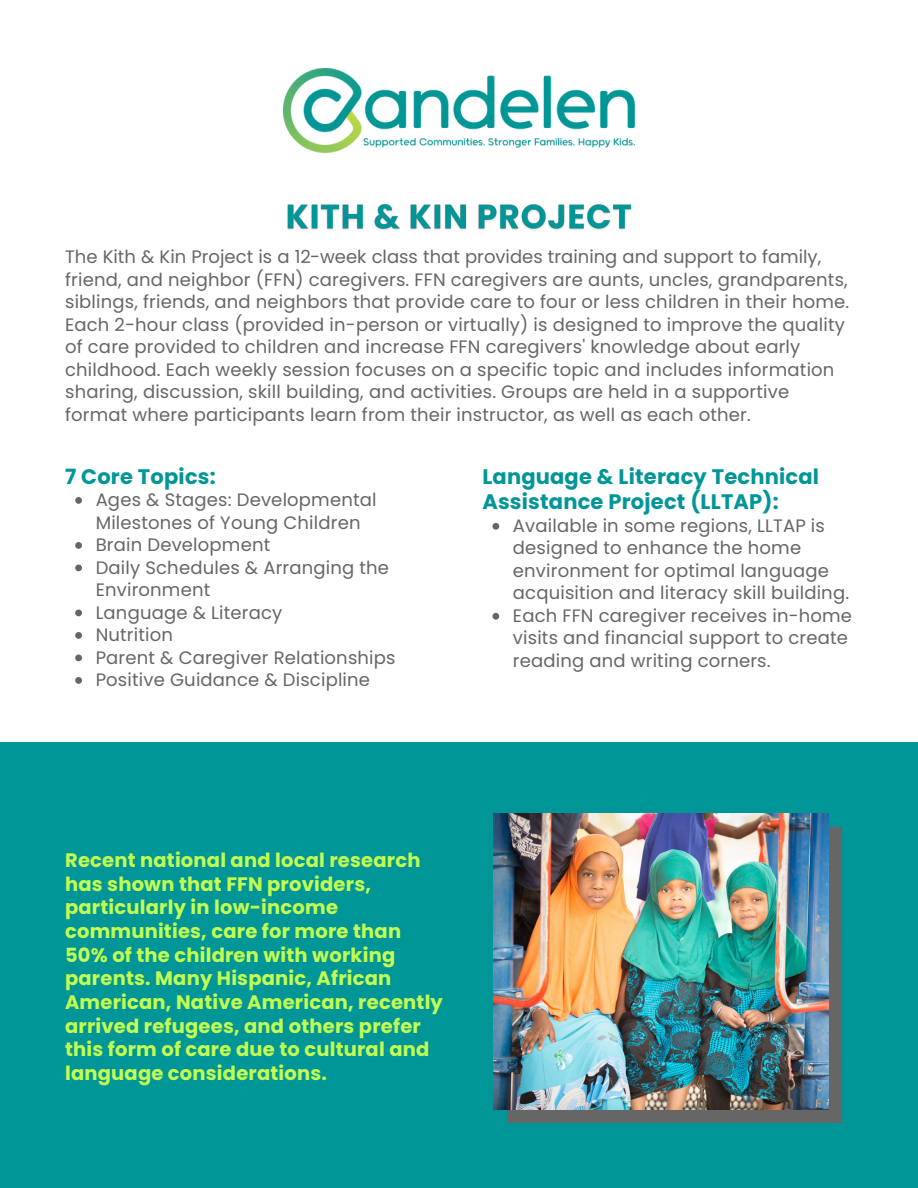
<style>
.page{position:relative;width:918px;height:1188px;background:#fff}
.page>*{position:absolute;margin:0;border:0;box-sizing:border-box;transform-origin:0 0}
.t1{font:700 21px/25.8px "Poppins";letter-spacing:.01em;color:#009697}
.t2{font:700 19.5px/23.7px "Poppins";letter-spacing:.01em;color:#c3ff50}
.t3{font:18px/22.5px "Poppins";letter-spacing:.01em;color:#666}
.s1{font-style:inherit}
</style>
<div class="page">
<div style="left:0;top:742px;width:918px;height:446px;background:#009697"></div>
<img style="left:283px;top:68px;width:351px;height:85px">
<div style="left:507px;top:827px;width:335px;height:295px;background:#666"></div>
<img style="left:494px;top:813px;width:335px;height:297px">
<svg style="left:75px;top:497px;width:7px;height:7px"></svg>
<svg style="left:75px;top:542px;width:7px;height:7px"></svg>
<svg style="left:75px;top:565px;width:7px;height:6px"></svg>
<svg style="left:75px;top:610px;width:7px;height:6px"></svg>
<svg style="left:75px;top:632px;width:7px;height:7px"></svg>
<svg style="left:75px;top:655px;width:7px;height:6px"></svg>
<svg style="left:75px;top:677px;width:7px;height:7px"></svg>
<img style="left:287px;top:204px;width:345px;height:27px">
<svg style="left:492px;top:523px;width:7px;height:7px"></svg>
<svg style="left:492px;top:613px;width:7px;height:7px"></svg>
<p class="t3" style="left:65px;top:246px;width:786px">The Kith &amp; Kin Project is a <span class="s1">12</span>-week class that provides training and support to family, friend, and neighbor (FFN) caregivers. FFN caregivers are aunts, uncles, grandparents, siblings, friends, and neighbors that provide care to four or less children in their home.<br>Each 2-hour class (provided in-person or virtually) is designed to improve the quality of care provided to children and increase FFN caregivers' knowledge about early childhood. Each weekly session focuses on a specific topic and includes information sharing, discussion, skill building, and activities. Groups are held in a supportive format where participants learn from their instructor, as well as each other.</p>
<p class="t1" style="left:65px;top:463px;width:152px">7 Core Topics:</p>
<p class="t3" style="left:96px;top:488px;width:301px">Ages &amp; Stages: Developmental<br>Milestones of Young Children<br>Brain Development<br>Daily Schedules &amp; Arranging the<br>Environment<br>Language &amp; Literacy<br>Nutrition<br>Parent &amp; Caregiver Relationships<br>Positive Guidance &amp; Discipline</p>
<p class="t1" style="left:482px;top:463px;width:338px">Language &amp; Literacy Technical<br>Assistance Project (LLTAP):</p>
<p class="t3" style="left:513px;top:514px;width:341px">Available in some regions, LLTAP is designed to enhance the home environment for optimal language acquisition and literacy skill building.<br>Each FFN caregiver receives in-home visits and financial support to create reading and writing corners.</p>
<p class="t2" style="left:65px;top:849px;width:379px">Recent national and local research has shown that FFN providers, particularly in low-income communities, care for more than<br>50% of the children with working parents. Many Hispanic, African<br>American, Native American, recently arrived refugees, and others prefer this form of care due to cultural and language considerations.</p>
</div>
